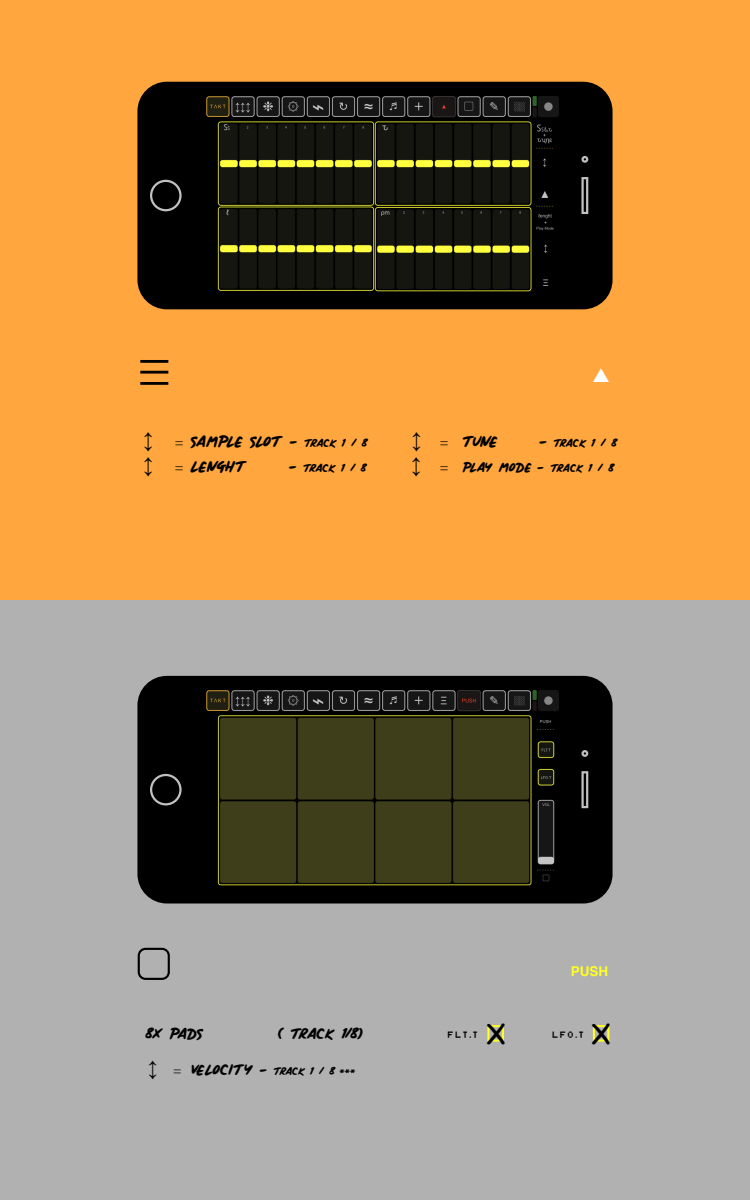
<style>
.page{position:relative;width:750px;height:1200px;background:#fff}
.page>*{position:absolute;margin:0;border:0;box-sizing:border-box;transform-origin:0 0}
.t1{font:29.92px "Chalkboard SE";color:#000}
.t2{font:14.33px "Signboard";color:#000}
.t3{font:13.88px "Signboard";color:#000}
.t4{font:700 13.5px "Helvetica";color:#ffff26}
.t5{font:12.3px "Signboard";color:#000}
.t6{font:10.27px "Signboard";letter-spacing:-.055em;color:#000}
.t7{font:9.9px "Elektron Pixel Font";color:#000}
.s1{font-family:"Arial Narrow";font-size:20.48px}
.s2{font-family:"Times"}
.s3{font-size:10.27px}
.s4{font-size:14.33px}
.s5{font-family:"Times";font-size:14.33px}
.s6{font-family:"Arial Narrow";font-size:19.8px}
.s7{font-size:9.9px}
.s8{font-family:"Permanent Marker";font-size:7.95px}
</style>
<div class="page">
<div style="left:0;top:594px;width:750px;height:606px;background:#b1b1b1"></div>
<div style="left:0;top:0;width:750px;height:599px;background:#ffa73e"></div>
<svg style="left:140px;top:360px;width:28px;height:25px"></svg>
<div style="left:138px;top:947px;width:32px;height:33px;border:2px solid #000;border-radius:7px"></div>
<div style="left:487px;top:1025px;width:17px;height:16px;border:2px solid #ffff26"></div>
<div style="left:593px;top:1025px;width:16px;height:16px;border:2px solid #ffff26"></div>
<div style="left:139px;top:84px;width:472px;height:223px;background:#000;border-radius:28px"></div>
<div style="left:137px;top:82px;width:476px;height:227px;border:4px solid #000;border-radius:28px"></div>
<svg style="left:150px;top:180px;width:32px;height:31px"></svg>
<svg style="left:581px;top:156px;width:7px;height:7px"></svg>
<svg style="left:581px;top:177px;width:7px;height:37px"></svg>
<img style="left:206px;top:97px;width:353px;height:195px">
<div style="left:139px;top:678px;width:472px;height:223px;background:#000;border-radius:28px"></div>
<div style="left:137px;top:676px;width:476px;height:227px;border:4px solid #000;border-radius:28px"></div>
<svg style="left:150px;top:774px;width:32px;height:31px"></svg>
<svg style="left:581px;top:750px;width:7px;height:7px"></svg>
<svg style="left:581px;top:771px;width:7px;height:37px"></svg>
<img style="left:206px;top:690px;width:353px;height:196px">
<p class="t2" style="left:143px;top:435px;width:227px"><span class="s1">↕</span> <span class="s2">=</span> SAMPLE SLOT - <span class="s3">TRACK 1 / 8</span></p>
<p class="t2" style="left:411px;top:435px;width:88px"><span class="s1">↕</span> <span class="s2">=</span> TUNE</p>
<p class="t6" style="left:540px;top:438px;width:80px"><span class="s4">-</span> TRACK 1 / 8</p>
<p class="t2" style="left:143px;top:460px;width:106px"><span class="s1">↕</span> <span class="s2">=</span> LENGHT</p>
<p class="t6" style="left:289px;top:463px;width:80px"><span class="s4">-</span> TRACK 1 / 8</p>
<p class="t5" style="left:411px;top:461px;width:205px"><span class="s1">↕</span> <span class="s5">=</span> PLAY MODE - <span class="s3">TRACK 1 / 8</span></p>
<p class="t4" style="left:571px;top:960px;width:39px">PUSH</p>
<h1 class="t1" style="left:486px;top:1007px;width:21px">X</h1>
<h1 class="t1" style="left:591px;top:1007px;width:21px">X</h1>
<p class="t3" style="left:146px;top:1027px;width:60px">8X PADS</p>
<p class="t3" style="left:278px;top:1027px;width:86px">( TRACK 1/8)</p>
<p class="t7" style="left:447px;top:1030px;width:33px">FLT.T</p>
<p class="t7" style="left:552px;top:1030px;width:35px">LFO.T</p>
<p class="t3" style="left:148px;top:1062px;width:209px"><span class="s6">↕</span> <span class="s2">=</span> VELOCITY - <span class="s7">TRACK 1 / 8</span> <span class="s8">***</span></p>
</div>
